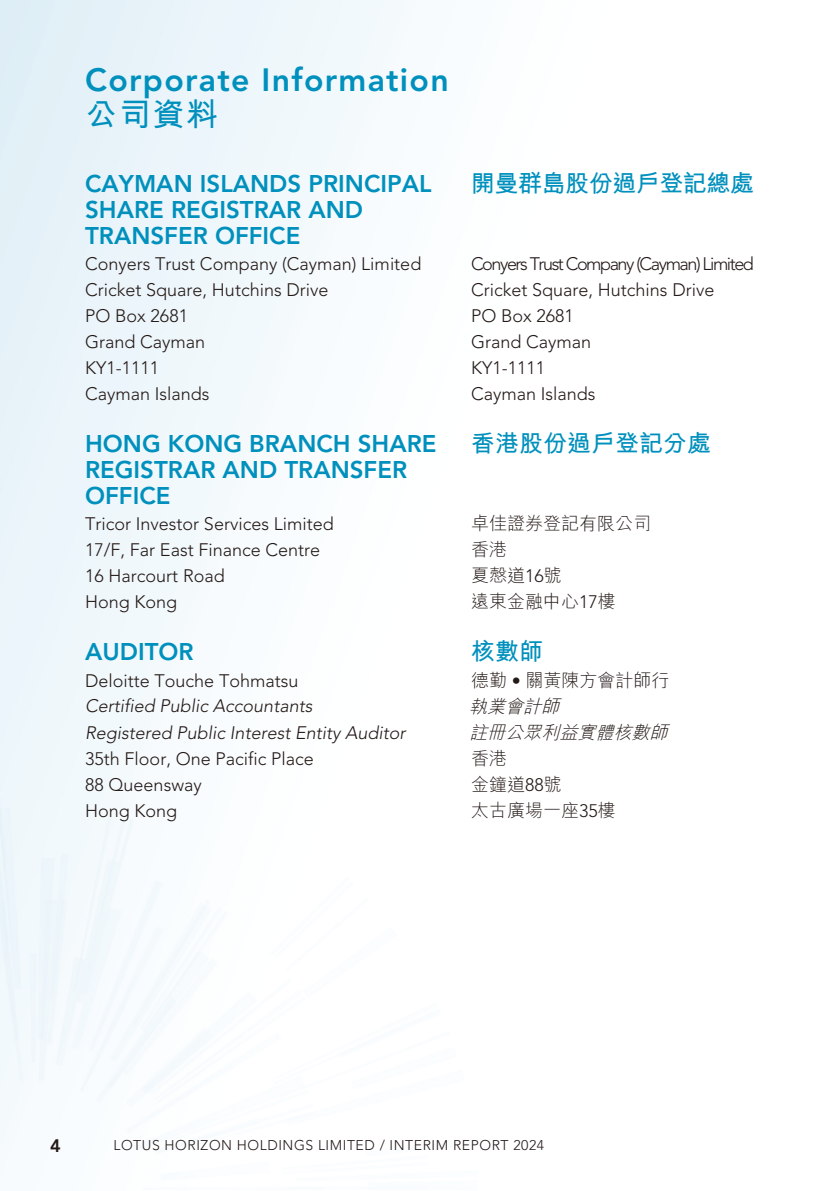
<style>
.page{position:relative;width:840px;height:1191px;background:#fff}
.page>*{position:absolute;margin:0;border:0;box-sizing:border-box;transform-origin:0 0}
.t1{font:800 32px "Avenir LT Std";letter-spacing:.04em;color:#0090bd}
.t2{font:700 32px "M Hei HK";color:#0090bd}
.t3{font:800 24px/26px "Avenir LT Std";color:#0090bd}
.t4{font:700 24px "M Hei HK";letter-spacing:-.01em;color:#0090bd}
.t5{font:300 18px/26px "Avenir LT Std";color:#231916}
.t6{font:italic 300 18px/26.8px "Avenir LT Std";color:#231916}
.t7{font:300 18px/26px "M Hei HK";color:#231916}
.t8{font:italic 300 18px/26px "M Hei HK";color:#231916}
.t9{font:800 18px "Avenir LT Std";color:#231916}
.t10{font:300 14px "Avenir LT Std";letter-spacing:.04em;color:#231916}
.s1{font-family:"Avenir LT Std"}
.s2{font-style:normal}
.s3{font-family:"Avenir LT Std";font-style:normal}
</style>
<div class="page">
<h1 class="t1" style="left:85px;top:61px;width:365px">Corporate Information</h1>
<h1 class="t2" style="left:85px;top:91px;width:134px">公司資料</h1>
<h2 class="t3" style="left:85px;top:170px;width:348px">CAYMAN ISLANDS PRINCIPAL<br>SHARE REGISTRAR AND<br>TRANSFER OFFICE</h2>
<p class="t5" style="left:85px;top:251px;width:337px">Conyers Trust Company (Cayman) Limited<br>Cricket Square, Hutchins Drive<br>PO Box 2681<br>Grand Cayman<br>KY1-1111<br>Cayman Islands</p>
<h2 class="t3" style="left:85px;top:430px;width:353px">HONG KONG BRANCH SHARE<br>REGISTRAR AND TRANSFER<br>OFFICE</h2>
<p class="t5" style="left:85px;top:511px;width:250px">Tricor Investor Services Limited<br>17/F, Far East Finance Centre<br>16 Harcourt Road<br>Hong Kong</p>
<h2 class="t3" style="left:85px;top:638px;width:110px">AUDITOR</h2>
<p class="t5" style="left:85px;top:667px;width:215px">Deloitte Touche Tohmatsu</p>
<p class="t6" style="left:85px;top:692px;width:322px">Certified Public Accountants<br>Registered Public Interest Entity Auditor</p>
<p class="t5" style="left:85px;top:745px;width:230px">35th Floor, One Pacific Place<br>88 Queensway<br>Hong Kong</p>
<h2 class="t4" style="left:471px;top:165px;width:284px">開曼群島股份過戶登記總處</h2>
<p class="t5" style="left:471px;top:251px;width:284px">Conyers Trust Company (Cayman) Limited<br>Cricket Square, Hutchins Drive<br>PO Box 2681<br>Grand Cayman<br>KY1-1111<br>Cayman Islands</p>
<h2 class="t4" style="left:471px;top:425px;width:241px">香港股份過戶登記分處</h2>
<p class="t7" style="left:471px;top:510px;width:181px">卓佳證券登記有限公司香港<br>夏愨道<span class="s1">16</span>號<br>遠東金融中心<span class="s1">17</span>樓</p>
<h2 class="t4" style="left:471px;top:633px;width:73px">核數師</h2>
<p class="t8" style="left:469px;top:666px;width:204px"><span class="s2">德勤</span> <span class="s3">•</span> <span class="s2">關黃陳方會計師行</span>執業會計師<br>註冊公眾利益實體核數師</p>
<p class="t7" style="left:471px;top:744px;width:146px">香港<br>金鐘道<span class="s1">88</span>號<br>太古廣場一座<span class="s1">35</span>樓</p>
<p class="t9" style="left:50px;top:1135px;width:12px">4</p>
<p class="t10" style="left:113px;top:1137px;width:432px">LOTUS HORIZON HOLDINGS LIMITED / INTERIM REPORT 2024</p>
</div>
